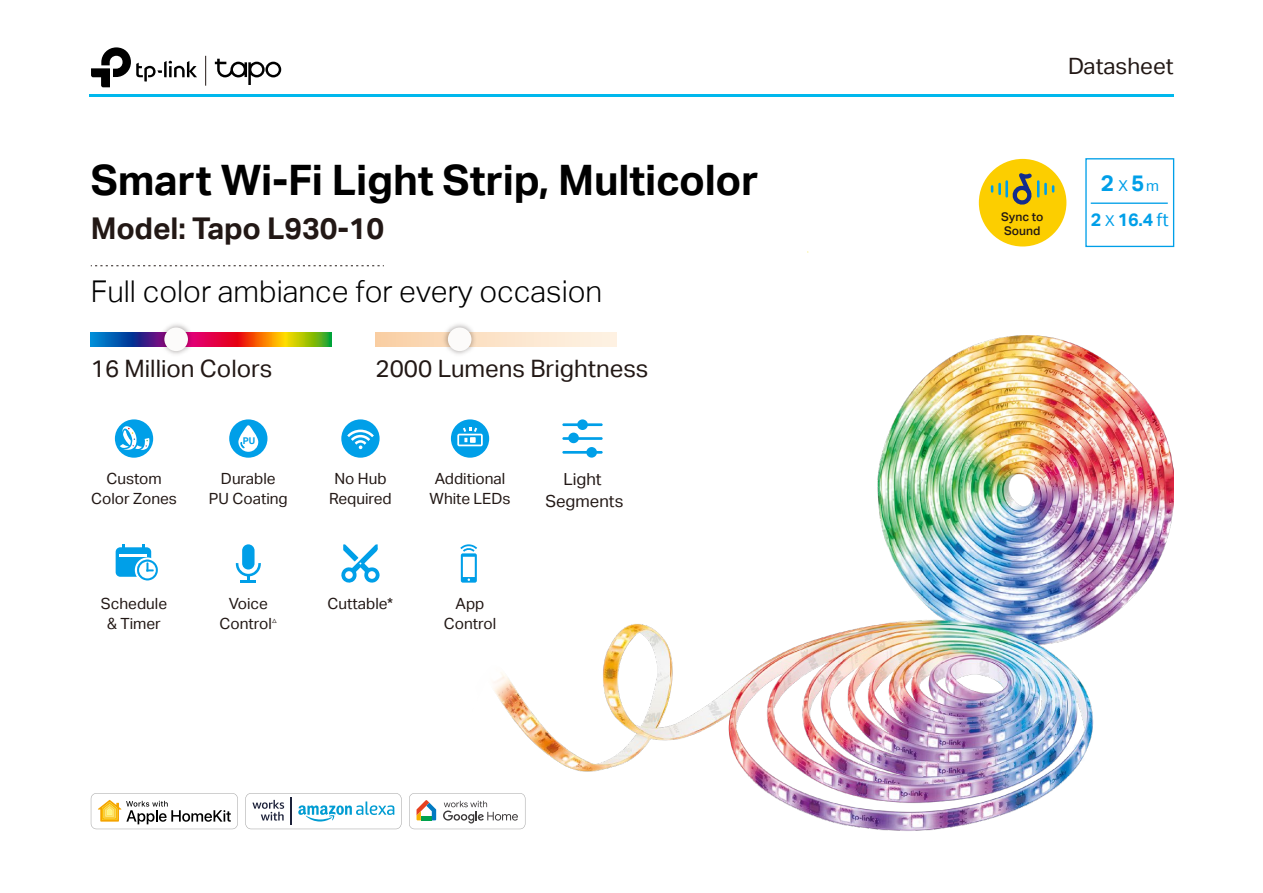
<style>
.page{position:relative;width:1263px;height:893px;background:#fff}
.page>*{position:absolute;margin:0;border:0;box-sizing:border-box;transform-origin:0 0}
.t1{font:42px "TP Link Aktiv Bold";letter-spacing:-.005em;color:#000}
.t2{font:30px "TP Link Aktiv Light";color:#000}
.t3{font:30px "TP Link Aktiv Bold";letter-spacing:-.005em;color:#221815}
.t4{font:24px "TP Link Aktiv Regular";color:#221815}
.t5{font:22.5px "TP Link Aktiv Regular";color:#221815}
.t6{font:22.5px "TP Link Aktiv Bold";color:#009fe8}
.t7{font:18px "TP Link Aktiv Bold";color:#009fe8}
.t8{font:16.65px/21.3px "TP Link Aktiv Regular";color:#221815;text-align:center}
.t9{font:15.45px/19.8px "TP Link Aktiv Regular";color:#221815;text-align:center}
.t10{font:12px/13.8px "TP Link Aktiv Medium";color:#221815}
.t11{font:9.3px "TP Link Aktiv Bold";color:#009fe8}
.s1{font-family:"TP Link Aktiv Regular";font-size:15px}
.s2{font-family:"TP Link Aktiv Regular"}
</style>
<div class="page">
<hr style="left:89px;top:94px;width:1085px;height:2px;background:#00b8ed">
<svg style="left:91px;top:265px;width:293px;height:1px"></svg>
<hr style="left:205px;top:56px;width:1px;height:30px;background:#221815">
<svg style="left:215px;top:59px;width:66px;height:26px"></svg>
<svg style="left:91px;top:47px;width:106px;height:40px"></svg>
<div style="left:242px;top:544px;width:13px;height:25px;background:#009fe8;border-radius:6px"></div>
<hr style="left:240px;top:580px;width:16px;height:3px;background:#009fe8">
<svg style="left:236px;top:563px;width:25px;height:17px"></svg>
<svg style="left:341px;top:544px;width:39px;height:39px"></svg>
<div style="left:341px;top:419px;width:39px;height:39px;background:#009fe8;border-radius:50%"></div>
<svg style="left:347px;top:430px;width:27px;height:19px"></svg>
<div style="left:116px;top:547px;width:35px;height:30px;background:#009fe8;border-radius:5px"></div>
<hr style="left:120px;top:554px;width:27px;height:2px;background:#fff">
<svg style="left:135px;top:557px;width:23px;height:24px"></svg>
<hr style="left:1091px;top:203px;width:77px;height:1px;background:#009fe8">
<div style="left:1085px;top:158px;width:89px;height:89px;border:1px solid #009fe8"></div>
<div style="left:979px;top:159px;width:87px;height:87px;background:#fcce00;border-radius:50%"></div>
<hr style="left:1005px;top:182px;width:3px;height:14px;background:#009fe8">
<svg style="left:991px;top:184px;width:10px;height:10px"></svg>
<svg style="left:1008px;top:170px;width:46px;height:35px"></svg>
<img style="left:445px;top:336px;width:728px;height:495px">
<div style="left:451px;top:419px;width:38px;height:39px;background:#009fe8;border-radius:50%"></div>
<svg style="left:457px;top:427px;width:26px;height:19px"></svg>
<div style="left:229px;top:419px;width:38px;height:39px;background:#009fe8;border-radius:50%"></div>
<svg style="left:238px;top:425px;width:20px;height:27px"></svg>
<svg style="left:91px;top:333px;width:240px;height:13px;background:#915e46"></svg>
<svg style="left:376px;top:333px;width:240px;height:13px;background:#fbe2c7"></svg>
<img style="left:157px;top:324px;width:39px;height:30px">
<div style="left:164px;top:327px;width:24px;height:24px;background:#fcfbfa;border-radius:50%"></div>
<img style="left:441px;top:324px;width:39px;height:36px">
<div style="left:448px;top:327px;width:23px;height:24px;background:#fcfbfa;border-radius:50%"></div>
<div style="left:115px;top:419px;width:38px;height:39px;background:#009fe8;border-radius:50%"></div>
<svg style="left:120px;top:425px;width:30px;height:26px"></svg>
<svg style="left:91px;top:793px;width:147px;height:36px"></svg>
<svg style="left:245px;top:793px;width:156px;height:36px"></svg>
<svg style="left:409px;top:793px;width:116px;height:36px"></svg>
<h1 class="t1" style="left:91px;top:156px;width:670px">Smart Wi-Fi Light Strip, Multicolor</h1>
<h2 class="t3" style="left:91px;top:211px;width:295px">Model: Tapo L930-10</h2>
<h2 class="t2" style="left:91px;top:274px;width:513px">Full color ambiance for every occasion</h2>
<h3 class="t4" style="left:91px;top:354px;width:183px">16 Million Colors</h3>
<p class="t11" style="left:243px;top:435px;width:14px">PU</p>
<h3 class="t4" style="left:376px;top:354px;width:274px">2000 Lumens Brightness</h3>
<p class="t9" style="left:91px;top:469px;width:87px">Custom<br>Color Zones</p>
<p class="t9" style="left:209px;top:469px;width:80px">Durable<br>PU Coating</p>
<p class="t9" style="left:329px;top:469px;width:64px">No Hub<br>Required</p>
<p class="t9" style="left:430px;top:469px;width:82px">Additional<br>White LEDs</p>
<p class="t9" style="left:101px;top:594px;width:68px">Schedule &amp; Timer</p>
<p class="t9" style="left:328px;top:594px;width:67px">Cuttable*</p>
<p class="t9" style="left:220px;top:594px;width:59px">Voice<br>Control<sup>△</sup></p>
<p class="t9" style="left:444px;top:594px;width:54px">App<br>Control</p>
<p class="t8" style="left:545px;top:469px;width:79px">Light<br>Segments</p>
<h3 class="t5" style="left:1068px;top:54px;width:107px">Datasheet</h3>
<p class="t10" style="left:1001px;top:210px;width:44px">Sync to<br>Sound</p>
<h3 class="t6" style="left:1101px;top:170px;width:60px">2 <span class="s1">X</span> 5<span class="s1">m</span></h3>
<p class="t7" style="left:1091px;top:209px;width:79px">2 <span class="s1">X</span> 16.4 <span class="s2">ft</span></p>
</div>
